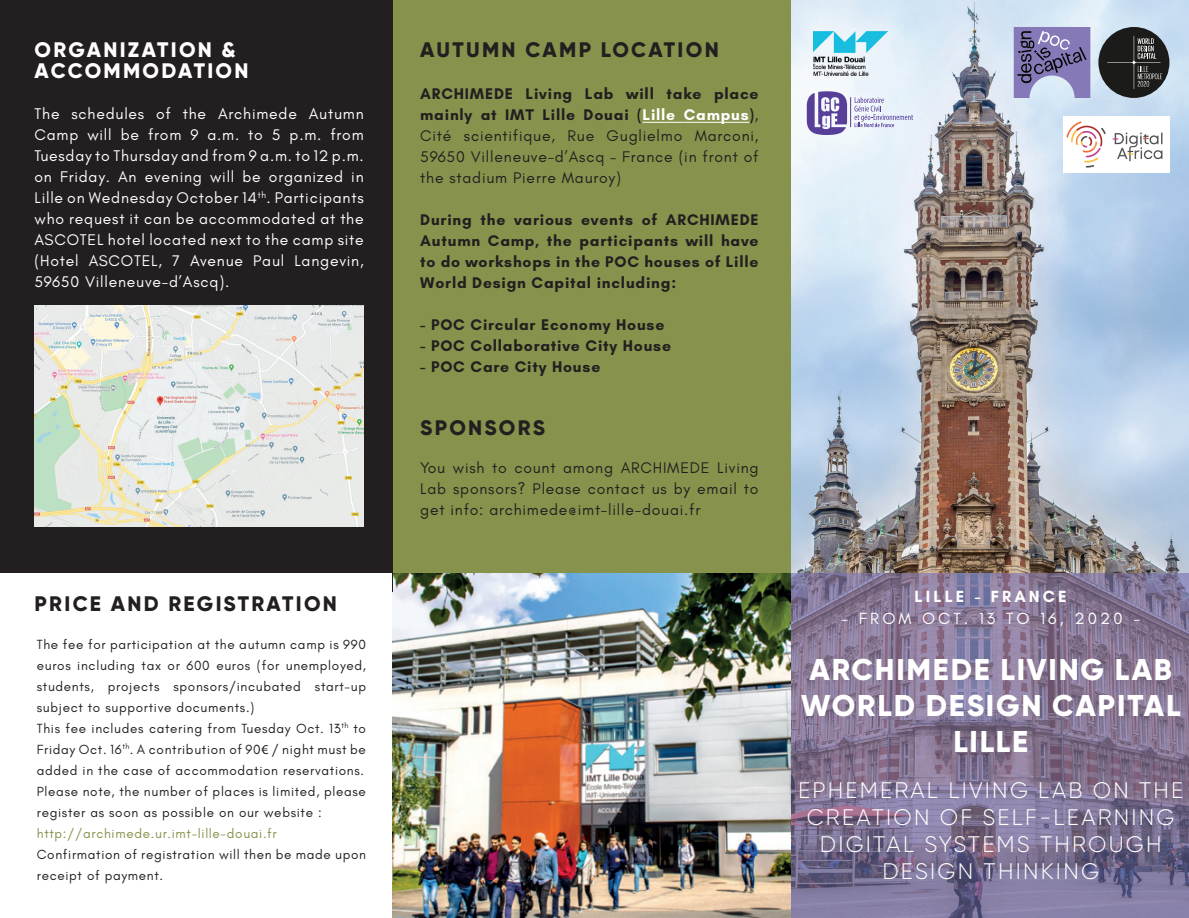
<style>
.page{position:relative;width:1189px;height:918px;background:#fff}
.page>*{position:absolute;margin:0;border:0;box-sizing:border-box;transform-origin:0 0}
.t1{font:800 30px/36px "Gilroy";letter-spacing:.06em;color:#fff;text-align:center}
.t2{font:300 22.5px/27px "Gilroy";letter-spacing:.1em;color:#fff;text-align:center}
.t3{font:800 21px "Gilroy";letter-spacing:.11em;color:#231f20}
.t4{font:800 21px/21px "Gilroy";letter-spacing:.11em;color:#fff}
.t5{font:16.5px "Glacial Indifference";letter-spacing:.19em;color:#fff}
.t6{font:700 16.5px "Glacial Indifference";letter-spacing:.19em;color:#fff}
.t7{font:15.75px/21px "Glacial Indifference";letter-spacing:.05em;color:#fff;text-align:justify}
.t8{font:15.75px/21px "Glacial Indifference";letter-spacing:.05em;color:#231f20;text-align:justify}
.t9{font:700 15.75px/21px "Glacial Indifference";letter-spacing:.05em;color:#231f20;text-align:justify}
.t10{font:13.5px/21px "Glacial Indifference";letter-spacing:.05em;color:#231f20}
.t11{font:13.5px "Glacial Indifference";letter-spacing:.05em;color:#87924c}
.s1{font-family:"Myriad Pro"}
.s2{font-weight:700}
.s3{font-weight:700;color:#fff}
</style>
<div class="page">
<img style="left:790px;top:0;width:398px;height:918px">
<svg style="left:790px;top:573px;width:1px;height:345px"></svg>
<img style="left:813px;top:31px;width:74px;height:44px">
<hr style="left:850px;top:97px;width:1px;height:30px;background:#573e99">
<svg style="left:806px;top:91px;width:41px;height:44px"></svg>
<svg style="left:854px;top:97px;width:59px;height:30px;background:#d4d7eb"></svg>
<svg style="left:1013px;top:27px;width:77px;height:71px;background:#8882b1"></svg>
<div style="left:1098px;top:27px;width:71px;height:71px;background:#1b1b19;border-radius:50%"></div>
<svg style="left:1107px;top:36px;width:55px;height:53px"></svg>
<img style="left:1063px;top:117px;width:106px;height:56px">
<div style="left:392px;top:0;width:398px;height:573px;background:#87924c"></div>
<hr style="left:642px;top:122px;width:41px;height:1px;background:#fff">
<hr style="left:683px;top:122px;width:66px;height:1px;background:#fff">
<img style="left:392px;top:573px;width:398px;height:344px">
<div style="left:0;top:0;width:392px;height:592px;background:#231f20"></div>
<div style="left:0;top:573px;width:392px;height:345px;background:#fff"></div>
<img style="left:34px;top:306px;width:330px;height:220px">
<h3 class="t4" style="left:35px;top:39px;width:215px">ORGANIZATION &amp;<br>ACCOMMODATION</h3>
<p class="t7" style="left:34px;top:103px;width:331px">The schedules of the Archimede Autumn Camp will be from 9 a.m. to 5 p.m. from Tuesday to Thursday and from 9 a.m. to 12 p.m. on Friday. An evening will be organized in Lille on Wednesday October 14<sup>th</sup>. Participants who request it can be accommodated at the ASCOTEL hotel located next to the camp site (Hotel ASCOTEL, 7 Avenue Paul Langevin, 59650 Villeneuve-d’Ascq).</p>
<h3 class="t3" style="left:35px;top:591px;width:304px">PRICE AND REGISTRATION</h3>
<p class="t10" style="left:37px;top:634px;width:331px">The fee for participation at the autumn camp is 990 euros including tax or 600 euros (for unemployed, students, projects sponsors/incubated start-up subject to supportive documents.)<br>This fee includes catering from Tuesday Oct. 13<sup>th</sup> to Friday Oct. 16<sup>th</sup>. A contribution of 90<span class="s1">€</span> / night must be added in the case of accommodation reservations.<br>Please note, the number of places is limited, please register as soon as possible on our website :</p>
<p class="t11" style="left:37px;top:826px;width:241px">http://archimede.ur.imt-lille-douai.fr</p>
<p class="t10" style="left:37px;top:844px;width:331px">Confirmation of registration will then be made upon receipt of payment.</p>
<h3 class="t3" style="left:420px;top:37px;width:300px">AUTUMN CAMP LOCATION</h3>
<p class="t8" style="left:420px;top:84px;width:340px"><span class="s2">ARCHIMEDE Living Lab will take place mainly at IMT Lille Douai (</span><span class="s3">Lille Campus</span><span class="s2">)</span>, Cité scientifique, Rue Guglielmo Marconi, 59650 Villeneuve-d’Ascq – France (in front of the stadium Pierre Mauroy)</p>
<p class="t9" style="left:420px;top:209px;width:340px">During the various events of ARCHIMEDE Autumn Camp, the participants will have to do workshops in the POC houses of Lille World Design Capital including:</p>
<p class="t9" style="left:420px;top:314px;width:246px">- POC Circular Economy House</p>
<p class="t9" style="left:420px;top:335px;width:252px">- POC Collaborative City House</p>
<p class="t9" style="left:420px;top:356px;width:182px">- POC Care City House</p>
<h3 class="t3" style="left:420px;top:415px;width:126px">SPONSORS</h3>
<p class="t8" style="left:420px;top:457px;width:340px">You wish to count among ARCHIMEDE Living Lab sponsors? Please contact us by email to get info: archimede@imt-lille-douai.fr</p>
<p class="t6" style="left:914px;top:586px;width:154px">LILLE - FRANCE</p>
<p class="t5" style="left:841px;top:609px;width:300px">- FROM OCT. 13 TO 16, 2020 -</p>
<h1 class="t1" style="left:801px;top:651px;width:381px">ARCHIMEDE LIVING LAB<br>WORLD DESIGN CAPITAL<br>LILLE</h1>
<h2 class="t2" style="left:798px;top:777px;width:386px">EPHEMERAL LIVING LAB ON THE<br>CREATION OF SELF-LEARNING<br>DIGITAL SYSTEMS THROUGH<br>DESIGN THINKING</h2>
</div>
